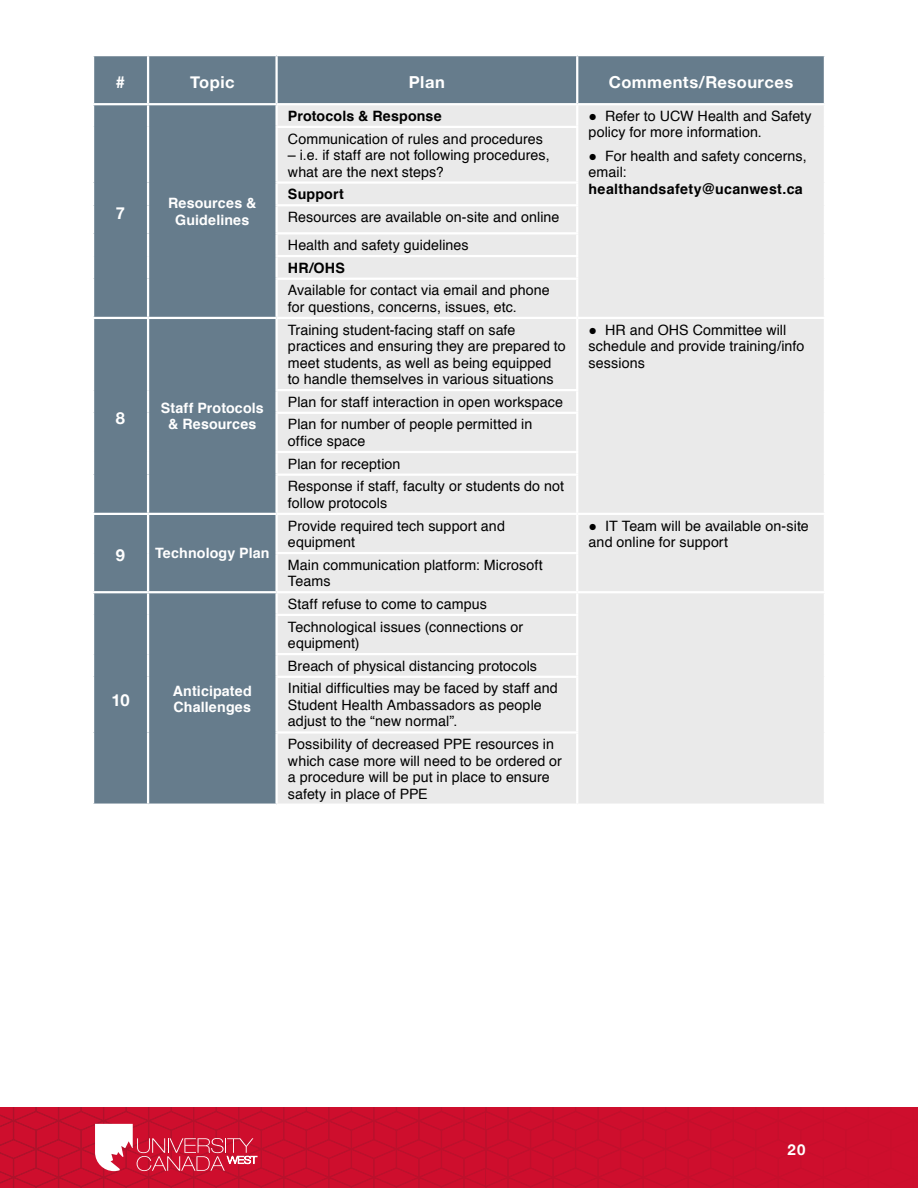
<style>
.page{position:relative;width:918px;height:1188px;background:#fff}
.page>*{position:absolute;margin:0;border:0;box-sizing:border-box;transform-origin:0 0}
.Table_Subtitle{font:700 16.5px "Helvetica Neue";letter-spacing:.03em;color:#fff}
.t1{font:700 15px "Helvetica Neue";color:#fff}
.Table_Body{font:14.25px/16.5px "Helvetica";letter-spacing:.005em;color:#000}
.Table_Body-2{font:700 14.25px/16.5px "Helvetica";letter-spacing:.01em;color:#fff;text-align:center}
.Table_Body-3{font:700 14.25px "Helvetica";letter-spacing:.01em;color:#000}
.s1{font-weight:700}
</style>
<div class="page">
<svg style="left:0;top:1107px;width:918px;height:81px;background:#cb1431"></svg>
<div style="left:94px;top:56px;width:730px;height:748px;background:#667c8c"></div>
<div style="left:278px;top:105px;width:546px;height:699px;background:#eaeaea"></div>
<hr style="left:147px;top:56px;width:2px;height:47px;background:#fff">
<hr style="left:275px;top:56px;width:3px;height:47px;background:#fff">
<hr style="left:576px;top:56px;width:2px;height:47px;background:#fff">
<hr style="left:147px;top:105px;width:2px;height:22px;background:#fff">
<hr style="left:147px;top:127px;width:2px;height:56px;background:#fff">
<hr style="left:147px;top:183px;width:2px;height:22px;background:#fff">
<hr style="left:147px;top:205px;width:2px;height:28px;background:#fff">
<hr style="left:147px;top:233px;width:2px;height:23px;background:#fff">
<hr style="left:147px;top:256px;width:2px;height:23px;background:#fff">
<hr style="left:147px;top:279px;width:2px;height:38px;background:#fff">
<hr style="left:147px;top:319px;width:2px;height:71px;background:#fff">
<hr style="left:147px;top:390px;width:2px;height:23px;background:#fff">
<hr style="left:147px;top:413px;width:2px;height:39px;background:#fff">
<hr style="left:147px;top:452px;width:2px;height:23px;background:#fff">
<hr style="left:147px;top:475px;width:2px;height:38px;background:#fff">
<hr style="left:147px;top:515px;width:2px;height:38px;background:#fff">
<hr style="left:147px;top:553px;width:2px;height:38px;background:#fff">
<hr style="left:147px;top:593px;width:2px;height:22px;background:#fff">
<hr style="left:147px;top:615px;width:2px;height:39px;background:#fff">
<hr style="left:147px;top:654px;width:2px;height:23px;background:#fff">
<hr style="left:147px;top:677px;width:2px;height:55px;background:#fff">
<hr style="left:147px;top:732px;width:2px;height:72px;background:#fff">
<hr style="left:275px;top:105px;width:3px;height:21px;background:#fff">
<hr style="left:576px;top:105px;width:2px;height:21px;background:#fff">
<hr style="left:275px;top:128px;width:3px;height:53px;background:#fff">
<hr style="left:576px;top:128px;width:2px;height:53px;background:#fff">
<hr style="left:275px;top:184px;width:3px;height:20px;background:#fff">
<hr style="left:576px;top:184px;width:2px;height:20px;background:#fff">
<hr style="left:275px;top:206px;width:3px;height:26px;background:#fff">
<hr style="left:576px;top:206px;width:2px;height:26px;background:#fff">
<hr style="left:275px;top:234px;width:3px;height:21px;background:#fff">
<hr style="left:576px;top:234px;width:2px;height:21px;background:#fff">
<hr style="left:275px;top:257px;width:3px;height:21px;background:#fff">
<hr style="left:576px;top:257px;width:2px;height:21px;background:#fff">
<hr style="left:275px;top:280px;width:3px;height:37px;background:#fff">
<hr style="left:576px;top:280px;width:2px;height:37px;background:#fff">
<hr style="left:275px;top:319px;width:3px;height:70px;background:#fff">
<hr style="left:576px;top:319px;width:2px;height:70px;background:#fff">
<hr style="left:275px;top:391px;width:3px;height:21px;background:#fff">
<hr style="left:576px;top:391px;width:2px;height:21px;background:#fff">
<hr style="left:275px;top:414px;width:3px;height:37px;background:#fff">
<hr style="left:576px;top:414px;width:2px;height:37px;background:#fff">
<hr style="left:275px;top:453px;width:3px;height:21px;background:#fff">
<hr style="left:576px;top:453px;width:2px;height:21px;background:#fff">
<hr style="left:275px;top:476px;width:3px;height:37px;background:#fff">
<hr style="left:576px;top:476px;width:2px;height:37px;background:#fff">
<hr style="left:275px;top:515px;width:3px;height:37px;background:#fff">
<hr style="left:576px;top:515px;width:2px;height:37px;background:#fff">
<hr style="left:275px;top:554px;width:3px;height:37px;background:#fff">
<hr style="left:576px;top:554px;width:2px;height:37px;background:#fff">
<hr style="left:275px;top:593px;width:3px;height:21px;background:#fff">
<hr style="left:576px;top:593px;width:2px;height:21px;background:#fff">
<hr style="left:275px;top:616px;width:3px;height:37px;background:#fff">
<hr style="left:576px;top:616px;width:2px;height:37px;background:#fff">
<hr style="left:275px;top:655px;width:3px;height:21px;background:#fff">
<hr style="left:576px;top:655px;width:2px;height:21px;background:#fff">
<hr style="left:275px;top:678px;width:3px;height:53px;background:#fff">
<hr style="left:576px;top:678px;width:2px;height:53px;background:#fff">
<hr style="left:275px;top:734px;width:3px;height:70px;background:#fff">
<hr style="left:576px;top:734px;width:2px;height:70px;background:#fff">
<hr style="left:92px;top:103px;width:56px;height:2px;background:#fff">
<hr style="left:148px;top:103px;width:129px;height:2px;background:#fff">
<hr style="left:92px;top:317px;width:56px;height:2px;background:#fff">
<hr style="left:148px;top:317px;width:129px;height:2px;background:#fff">
<hr style="left:92px;top:513px;width:56px;height:2px;background:#fff">
<hr style="left:148px;top:513px;width:129px;height:2px;background:#fff">
<hr style="left:92px;top:591px;width:56px;height:2px;background:#fff">
<hr style="left:148px;top:591px;width:129px;height:2px;background:#fff">
<hr style="left:277px;top:103px;width:300px;height:2px;background:#fff">
<hr style="left:577px;top:103px;width:249px;height:2px;background:#fff">
<hr style="left:275px;top:126px;width:303px;height:2px;background:#fff">
<hr style="left:275px;top:181px;width:303px;height:3px;background:#fff">
<hr style="left:275px;top:204px;width:303px;height:2px;background:#fff">
<hr style="left:275px;top:232px;width:303px;height:2px;background:#fff">
<hr style="left:275px;top:255px;width:303px;height:2px;background:#fff">
<hr style="left:275px;top:278px;width:303px;height:2px;background:#fff">
<hr style="left:277px;top:317px;width:300px;height:2px;background:#fff">
<hr style="left:577px;top:317px;width:249px;height:2px;background:#fff">
<hr style="left:275px;top:389px;width:303px;height:2px;background:#fff">
<hr style="left:275px;top:412px;width:303px;height:2px;background:#fff">
<hr style="left:275px;top:451px;width:303px;height:2px;background:#fff">
<hr style="left:275px;top:474px;width:303px;height:2px;background:#fff">
<hr style="left:277px;top:513px;width:300px;height:2px;background:#fff">
<hr style="left:577px;top:513px;width:249px;height:2px;background:#fff">
<hr style="left:275px;top:552px;width:303px;height:2px;background:#fff">
<hr style="left:277px;top:591px;width:300px;height:2px;background:#fff">
<hr style="left:577px;top:591px;width:249px;height:2px;background:#fff">
<hr style="left:275px;top:614px;width:303px;height:2px;background:#fff">
<hr style="left:275px;top:653px;width:303px;height:2px;background:#fff">
<hr style="left:275px;top:676px;width:303px;height:2px;background:#fff">
<hr style="left:275px;top:731px;width:303px;height:3px;background:#fff">
<p class="Table_Subtitle" style="left:116px;top:69px;width:11px">#</p>
<p class="Table_Subtitle" style="left:190px;top:69px;width:46px">Topic</p>
<p class="Table_Subtitle" style="left:409px;top:69px;width:37px">Plan</p>
<p class="Table_Subtitle" style="left:609px;top:69px;width:186px">Comments/Resources</p>
<p class="Table_Subtitle" style="left:116px;top:200px;width:11px">7</p>
<p class="Table_Body-2" style="left:168px;top:195px;width:90px">Resources &amp;<br>Guidelines</p>
<p class="Table_Subtitle" style="left:116px;top:405px;width:11px">8</p>
<p class="Table_Body-2" style="left:161px;top:400px;width:104px">Staff Protocols &amp; Resources</p>
<p class="Table_Subtitle" style="left:116px;top:542px;width:11px">9</p>
<p class="Table_Body-2" style="left:155px;top:545px;width:116px">Technology Plan</p>
<p class="Table_Subtitle" style="left:111px;top:688px;width:20px">10</p>
<p class="Table_Body-2" style="left:173px;top:682px;width:80px;text-align:left">Anticipated<br>Challenges</p>
<p class="Table_Body-3" style="left:288px;top:104px;width:155px">Protocols &amp; Response</p>
<p class="Table_Body" style="left:589px;top:108px;width:225px">● Refer to UCW Health and Safety policy for more information.</p>
<p class="Table_Body" style="left:589px;top:148px;width:220px">● For health and safety concerns, email: <span class="s1">healthandsafety@ucanwest.ca</span></p>
<p class="Table_Body" style="left:288px;top:131px;width:257px">Communication of rules and procedures</p>
<p class="Table_Body" style="left:288px;top:147px;width:263px">– i.e. if staff are not following procedures, what are the next steps?</p>
<p class="Table_Body-3" style="left:288px;top:183px;width:57px">Support</p>
<p class="Table_Body" style="left:288px;top:209px;width:273px">Resources are available on-site and online</p>
<p class="Table_Body" style="left:288px;top:237px;width:182px">Health and safety guidelines</p>
<p class="Table_Body-3" style="left:288px;top:256px;width:58px">HR/OHS</p>
<p class="Table_Body" style="left:288px;top:283px;width:263px">Available for contact via email and phone for questions, concerns, issues, etc.</p>
<p class="Table_Body" style="left:288px;top:322px;width:279px">Training student-facing staff on safe practices and ensuring they are prepared to meet students, as well as being equipped to handle themselves in various situations</p>
<p class="Table_Body" style="left:589px;top:322px;width:217px">● HR and OHS Committee will schedule and provide training/info sessions</p>
<p class="Table_Body" style="left:288px;top:394px;width:277px">Plan for staff interaction in open workspace</p>
<p class="Table_Body" style="left:288px;top:417px;width:246px">Plan for number of people permitted in office space</p>
<p class="Table_Body" style="left:288px;top:456px;width:114px">Plan for reception</p>
<p class="Table_Body" style="left:288px;top:479px;width:278px">Response if staff, faculty or students do not follow protocols</p>
<p class="Table_Body" style="left:288px;top:518px;width:218px">Provide required tech support and equipment</p>
<p class="Table_Body" style="left:589px;top:518px;width:222px">● IT Team will be available on-site and online for support</p>
<p class="Table_Body" style="left:288px;top:557px;width:256px">Main communication platform: Microsoft<br>Teams</p>
<p class="Table_Body" style="left:288px;top:596px;width:200px">Staff refuse to come to campus</p>
<p class="Table_Body" style="left:288px;top:619px;width:237px">Technological issues (connections or equipment)</p>
<p class="Table_Body" style="left:288px;top:658px;width:251px">Breach of physical distancing protocols</p>
<p class="Table_Body" style="left:288px;top:681px;width:271px">Initial difficulties may be faced by staff and<br>Student Health Ambassadors as people adjust to the “new normal”.</p>
<p class="Table_Body" style="left:288px;top:736px;width:276px">Possibility of decreased PPE resources in which case more will need to be ordered or a procedure will be put in place to ensure safety in place of PPE</p>
<p class="t1" style="left:788px;top:1138px;width:19px">20</p>
</div>
